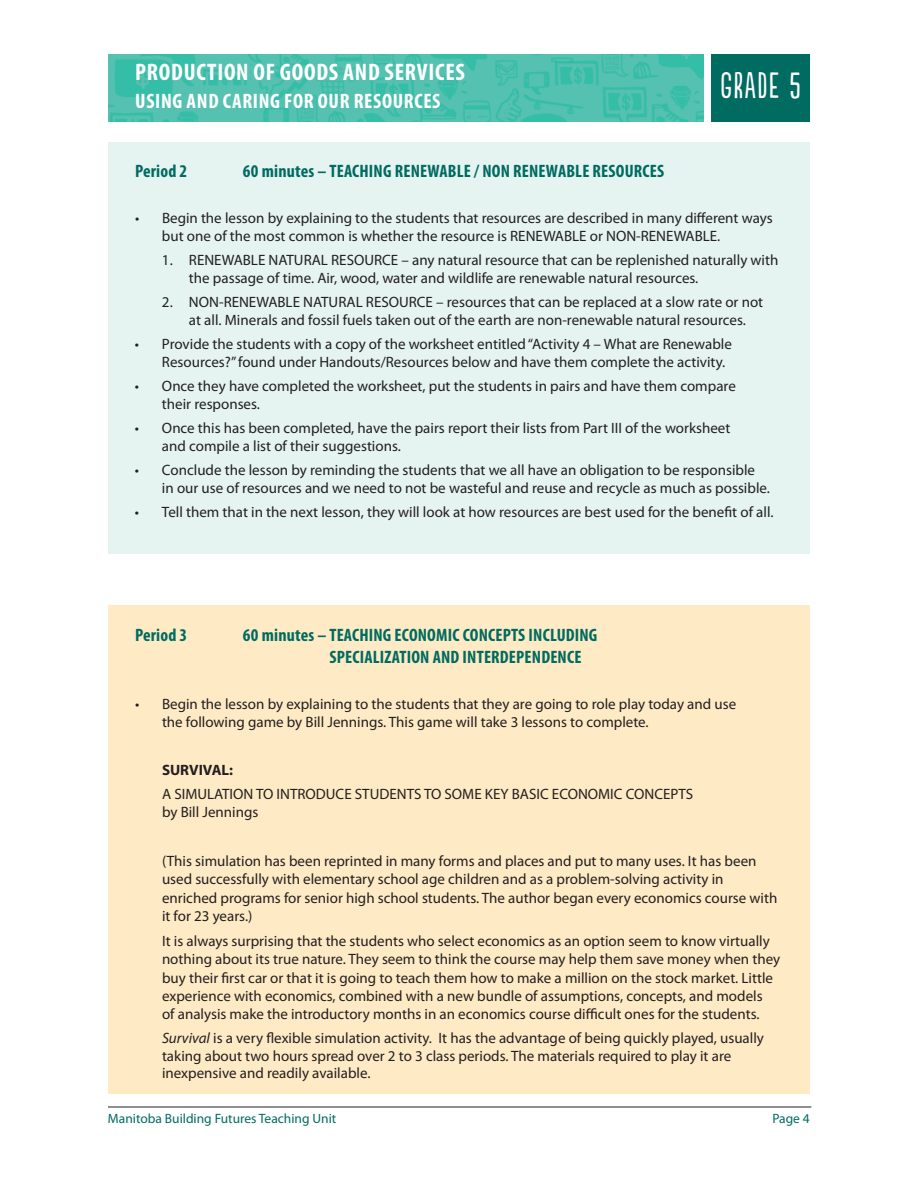
<style>
.page{position:relative;width:918px;height:1188px;background:#fff}
.page>*{position:absolute;margin:0;border:0;box-sizing:border-box;transform-origin:0 0}
.t1{font:34.5px "Populaire";letter-spacing:.05em;color:#fff}
.t2{font:700 condensed 24px "Myriad Pro";letter-spacing:.03em;color:#fff}
.t3{font:700 condensed 21px "Myriad Pro";letter-spacing:.03em;color:#fff}
.t4{font:700 condensed 18px/21.6px "Myriad Pro";letter-spacing:.01em;color:#006b60}
.t5{font:15px/18px "Myriad Pro";color:#231f20}
.t6{font:700 15px "Myriad Pro";color:#231f20}
.t7{font:13.5px "Myriad Pro";color:#006b60}
.s1{font-style:italic}
</style>
<div class="page">
<hr style="left:108px;top:1107px;width:703px;height:1px;background:#231f20">
<div style="left:711px;top:54px;width:99px;height:68px;background:#006b60"></div>
<img style="left:108px;top:54px;width:596px;height:68px">
<div style="left:108px;top:142px;width:702px;height:411px;background:#e5f3f1"></div>
<div style="left:108px;top:605px;width:702px;height:489px;background:#feeac4"></div>
<h2 class="t2" style="left:135px;top:63px;width:331px">PRODUCTION OF GOODS AND SERVICES</h2>
<h3 class="t3" style="left:135px;top:94px;width:307px">USING AND CARING FOR OUR RESOURCES</h3>
<h1 class="t1" style="left:720px;top:66px;width:82px">GRADE 5</h1>
<p class="t4" style="left:135px;top:161px;width:54px">Period 2</p>
<p class="t4" style="left:243px;top:161px;width:423px">60 minutes – TEACHING RENEWABLE / NON RENEWABLE RESOURCES</p>
<p class="t5" style="left:162px;top:210px;width:612px;text-indent:-27px">• Begin the lesson by explaining to the students that resources are described in many different ways but one of the most common is whether the resource is RENEWABLE or NON-RENEWABLE.</p>
<p class="t5" style="left:189px;top:252px;width:591px;text-indent:-27px">1. RENEWABLE NATURAL RESOURCE – any natural resource that can be replenished naturally with the passage of time. Air, wood, water and wildlife are renewable natural resources.</p>
<p class="t5" style="left:189px;top:294px;width:576px;text-indent:-27px">2. NON-RENEWABLE NATURAL RESOURCE – resources that can be replaced at a slow rate or not at all. Minerals and fossil fuels taken out of the earth are non-renewable natural resources.</p>
<p class="t5" style="left:162px;top:336px;width:571px;text-indent:-27px">• Provide the students with a copy of the worksheet entitled“Activity 4 – What are Renewable<br>Resources?”found under Handouts/Resources below and have them complete the activity.</p>
<p class="t5" style="left:162px;top:378px;width:575px;text-indent:-27px">• Once they have completed the worksheet, put the students in pairs and have them compare their responses.</p>
<p class="t5" style="left:162px;top:420px;width:570px;text-indent:-27px">• Once this has been completed, have the pairs report their lists from Part III of the worksheet and compile a list of their suggestions.</p>
<p class="t5" style="left:162px;top:462px;width:609px;text-indent:-27px">• Conclude the lesson by reminding the students that we all have an obligation to be responsible in our use of resources and we need to not be wasteful and reuse and recycle as much as possible.</p>
<p class="t5" style="left:135px;top:504px;width:640px">• Tell them that in the next lesson, they will look at how resources are best used for the benefit of all.</p>
<p class="t4" style="left:135px;top:626px;width:54px">Period 3</p>
<p class="t4" style="left:330px;top:626px;width:269px;text-indent:-87px">60 minutes – TEACHING ECONOMIC CONCEPTS INCLUDING<br>SPECIALIZATION AND INTERDEPENDENCE</p>
<p class="t5" style="left:162px;top:696px;width:576px;text-indent:-27px">• Begin the lesson by explaining to the students that they are going to role play today and use the following game by Bill Jennings. This game will take 3 lessons to complete.</p>
<p class="t6" style="left:162px;top:765px;width:73px">SURVIVAL:</p>
<p class="t5" style="left:162px;top:786px;width:533px">A SIMULATION TO INTRODUCE STUDENTS TO SOME KEY BASIC ECONOMIC CONCEPTS by Bill Jennings</p>
<p class="t5" style="left:162px;top:853px;width:617px;line-height:18.5px">(This simulation has been reprinted in many forms and places and put to many uses. It has been used successfully with elementary school age children and as a problem-solving activity in enriched programs for senior high school students. The author began every economics course with it for 23 years.)</p>
<p class="t5" style="left:162px;top:933px;width:620px;line-height:18.5px">It is always surprising that the students who select economics as an option seem to know virtually nothing about its true nature. They seem to think the course may help them save money when they buy their first car or that it is going to teach them how to make a million on the stock market. Little experience with economics, combined with a new bundle of assumptions, concepts, and models<br>of analysis make the introductory months in an economics course difficult ones for the students.</p>
<p class="t5" style="left:162px;top:1030px;width:604px;line-height:17.5px"><span class="s1">Survival</span> is a very flexible simulation activity. It has the advantage of being quickly played, usually taking about two hours spread over 2 to 3 class periods. The materials required to play it are inexpensive and readily available.</p>
<p class="t7" style="left:108px;top:1113px;width:230px">Manitoba Building Futures Teaching Unit</p>
<p class="t7" style="left:772px;top:1113px;width:39px">Page 4</p>
</div>
